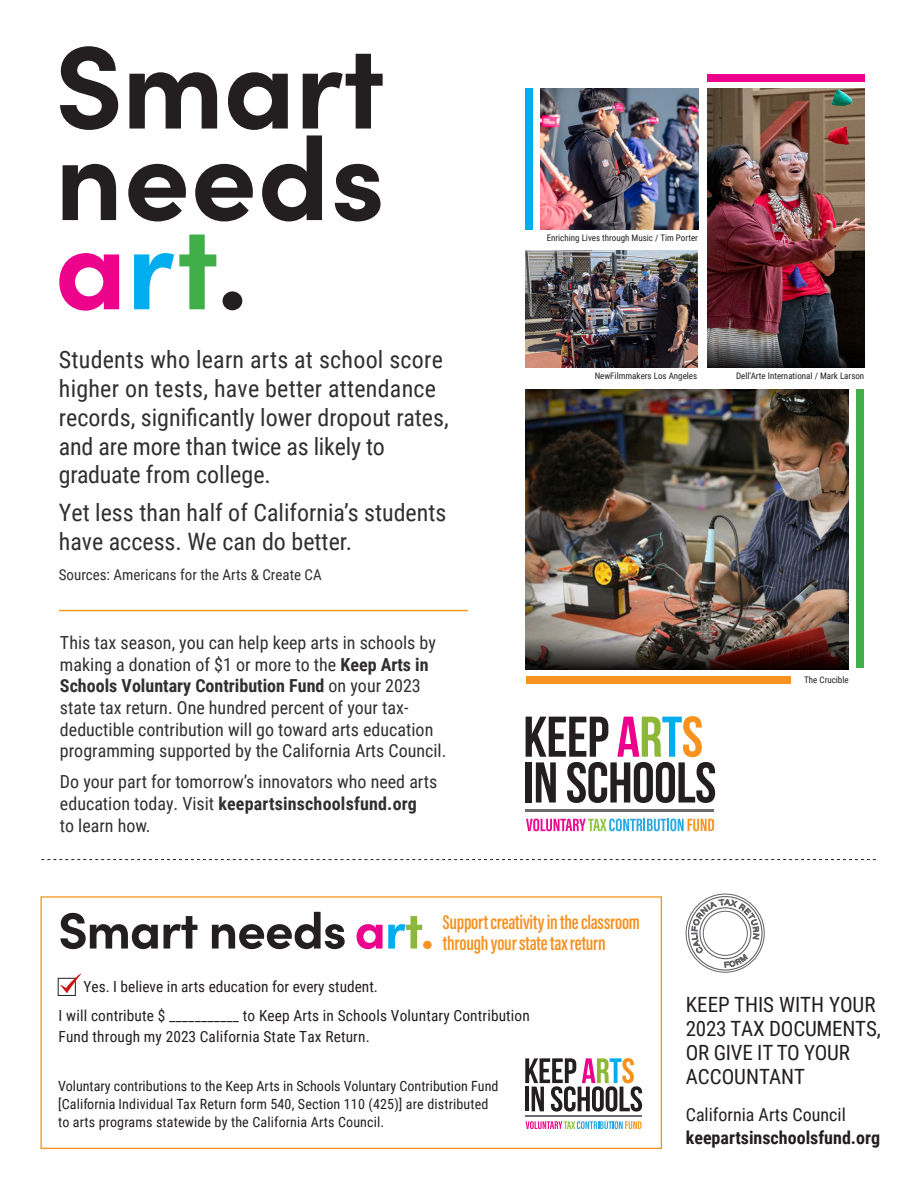
<style>
.page{position:relative;width:918px;height:1188px;background:#fff}
.page>*{position:absolute;margin:0;border:0;box-sizing:border-box;transform-origin:0 0}
.t1{font:700 117.3px "Sofia Pro";color:#231f20}
.t2{font:700 117.3px "Sofia Pro";color:#ed028c}
.t3{font:700 51px "Sofia Pro";letter-spacing:-.02em;color:#231f20}
.t4{font:24px/28.8px "Roboto Condensed";color:#312f30}
.t5{font:21px/24px "Roboto Condensed";letter-spacing:-.01em;color:#231f20}
.t6{font:600 20.4px/21.3px "Acumin Pro Extra Cond";letter-spacing:-.01em;color:#f5911f}
.t7{font:18px/21.6px "Roboto Condensed";color:#312f30}
.t8{font:700 18px/22.5px "Roboto Condensed";color:#231f20}
.t9{font:15.3px/28.7px "Roboto Condensed";letter-spacing:.01em;color:#231f20}
.t10{font:15px "Roboto Condensed";color:#312f30}
.t11{font:14.1px/17.9px "Roboto Condensed";letter-spacing:.01em;color:#231f20}
.t12{font:9px "Roboto Condensed";color:#231f20}
.s1{color:#00aeef}
.s2{color:#40ae49}
.s3{color:#231f20}
.s4{font-weight:700}
.s5{color:#ed028c}
.s6{color:#8cb73e}
.s7{color:#f79320}
.s8{font-weight:400}
</style>
<div class="page">
<svg style="left:41px;top:859px;width:835px;height:1px"></svg>
<div style="left:41px;top:896px;width:621px;height:253px;border:1px solid #f5911f"></div>
<div style="left:58px;top:978px;width:17px;height:18px;border:1px solid #231f20"></div>
<svg style="left:60px;top:973px;width:21px;height:20px"></svg>
<div style="left:688px;top:896px;width:75px;height:75px;border:1px solid #636366;border-radius:50%"></div>
<div style="left:686px;top:894px;width:79px;height:79px;border:1px solid #636366;border-radius:50%"></div>
<svg style="left:691px;top:897px;width:68px;height:71px"></svg>
<svg style="left:525px;top:1058px;width:117px;height:54px"></svg>
<hr style="left:525px;top:1115px;width:117px;height:2px;background:#6c6d70">
<svg style="left:526px;top:1121px;width:116px;height:8px"></svg>
<svg style="left:526px;top:716px;width:189px;height:87px"></svg>
<hr style="left:526px;top:809px;width:188px;height:3px;background:#6c6d70">
<svg style="left:526px;top:819px;width:188px;height:12px"></svg>
<hr style="left:59px;top:610px;width:409px;height:1px;background:#f79521">
<img style="left:540px;top:88px;width:158px;height:141px">
<img style="left:707px;top:88px;width:157px;height:253px">
<img style="left:525px;top:250px;width:173px;height:118px">
<img style="left:525px;top:390px;width:324px;height:247px">
<div style="left:707px;top:74px;width:157px;height:8px;background:#ed028c"></div>
<div style="left:525px;top:88px;width:8px;height:141px;background:#00aeef"></div>
<div style="left:856px;top:390px;width:8px;height:278px;background:#40ae49"></div>
<div style="left:526px;top:676px;width:265px;height:8px;background:#f79320"></div>
<svg style="left:707px;top:341px;width:157px;height:27px;background:#2e2f32"></svg>
<svg style="left:525px;top:637px;width:324px;height:32px;background:#45332f"></svg>
<p class="t1" style="left:55px;top:-3px;width:332px">Smart</p>
<p class="t1" style="left:55px;top:89px;width:332px">needs</p>
<p class="t2" style="left:55px;top:178px;width:195px">a<span class="s1">r</span><span class="s2">t</span><span class="s3">.</span></p>
<p class="t4" style="left:59px;top:344px;width:391px">Students who learn arts at school score higher on tests, have better attendance records, significantly lower dropout rates, and are more than twice as likely to graduate from college.</p>
<p class="t4" style="left:59px;top:497px;width:389px">Yet less than half of California’s students have access. We can do better.</p>
<p class="t10" style="left:59px;top:564px;width:264px">Sources: Americans for the Arts &amp; Create CA</p>
<p class="t7" style="left:60px;top:631px;width:388px">This tax season, you can help keep arts in schools by making a donation of $1 or more to the <span class="s4">Keep Arts in Schools Voluntary Contribution Fund</span> on your 2023 state tax return. One hundred percent of your tax&shy;deductible contribution will go toward arts education programming supported by the California Arts Council.</p>
<p class="t7" style="left:60px;top:771px;width:379px">Do your part for tomorrow’s innovators who need arts education today. Visit <span class="s4">keepartsinschoolsfund.org<br></span>to learn how.</p>
<p class="t12" style="left:547px;top:232px;width:153px">Enriching Lives through Music / Tim Porter</p>
<p class="t12" style="left:595px;top:370px;width:104px">NewFilmmakers Los Angeles</p>
<p class="t3" style="left:58px;top:891px;width:377px">Smart needs <span class="s5">a</span><span class="s1">r</span><span class="s6">t</span><span class="s7">.</span></p>
<p class="t6" style="left:443px;top:911px;width:199px">Support creativity in the classroom through your state tax return</p>
<p class="t12" style="left:736px;top:370px;width:130px">Dell’Arte International / Mark Larson</p>
<p class="t12" style="left:804px;top:674px;width:46px">The Crucible</p>
<p class="t9" style="left:59px;top:972px;width:473px;text-indent:25px">Yes. I believe in arts education for every student.<br>I will contribute $ ___________ to Keep Arts in Schools Voluntary Contribution</p>
<p class="t9" style="left:59px;top:1021px;width:313px">Fund through my 2023 California State Tax Return.</p>
<p class="t11" style="left:58px;top:1077px;width:442px">Voluntary contributions to the Keep Arts in Schools Voluntary Contribution Fund [California Individual Tax Return form 540, Section 110 (425)] are distributed to arts programs statewide by the California Arts Council.</p>
<p class="t5" style="left:686px;top:992px;width:196px">KEEP THIS WITH YOUR<br>2023 TAX DOCUMENTS,<br>OR GIVE IT TO YOUR<br>ACCOUNTANT</p>
<p class="t8" style="left:686px;top:1103px;width:196px"><span class="s8">California Arts Council </span>keepartsinschoolsfund.org</p>
</div>
